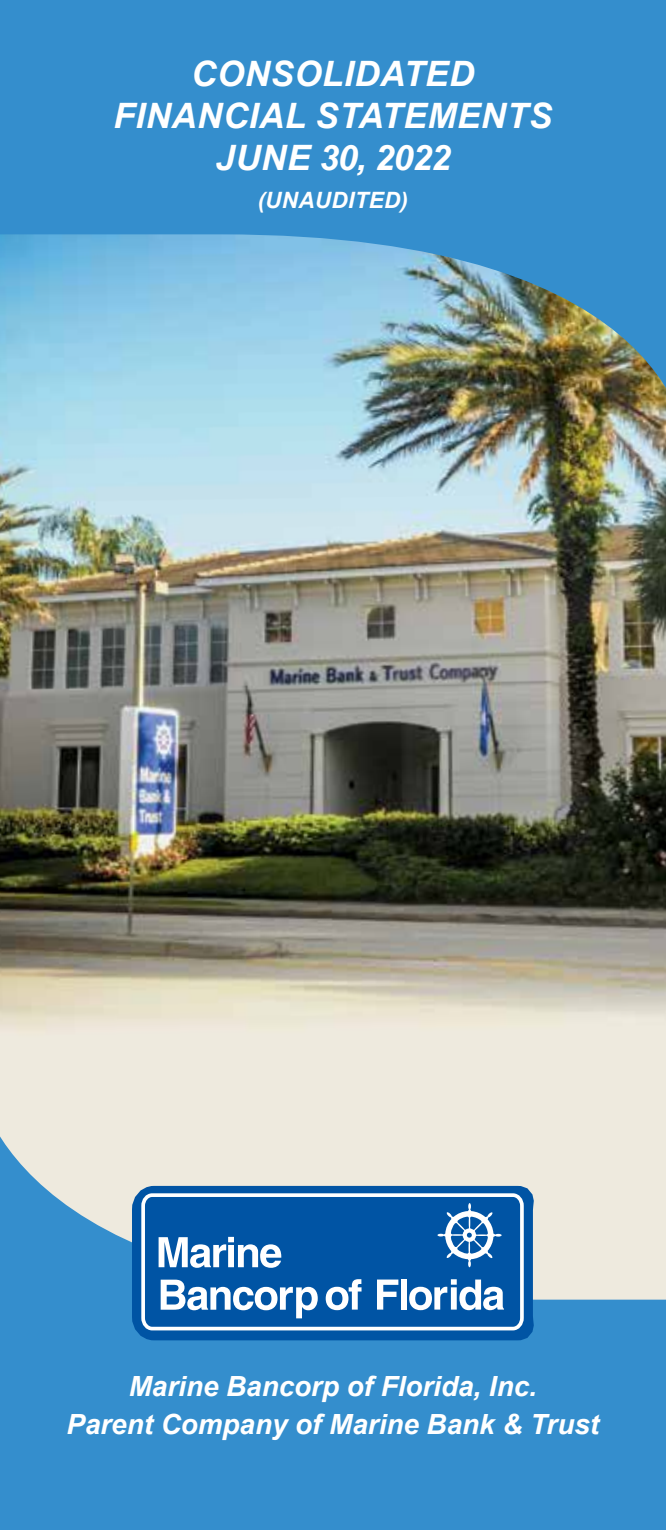
<style>
.page{position:relative;width:666px;height:1530px;background:#fff}
.page>*{position:absolute;margin:0;border:0;box-sizing:border-box;transform-origin:0 0}
.t1{font:italic 700 35px/42px "Arial";letter-spacing:.015em;color:#fff;text-align:center}
.t2{font:italic 700 27.75px/38.8px "Arial";color:#fff;text-align:center}
.t3{font:italic 700 22.5px "Arial";letter-spacing:.015em;color:#fff}
</style>
<div class="page">
<img style="left:0;top:454px;width:666px;height:626px">
<svg style="left:0;top:1080px;width:666px;height:450px;background:#76aed3"></svg>
<img style="left:0;top:0;width:666px;height:454px">
<svg style="left:119px;top:1173px;width:430px;height:181px;background:#5e97c4"></svg>
<div style="left:143px;top:1195px;width:379px;height:134px;background:#0054a4;border-radius:10px"></div>
<div style="left:141px;top:1193px;width:383px;height:137px;border:4px solid #fff;border-radius:10px"></div>
<svg style="left:437px;top:1203px;width:65px;height:64px"></svg>
<svg style="left:159px;top:1237px;width:122px;height:31px"></svg>
<svg style="left:161px;top:1280px;width:157px;height:38px"></svg>
<svg style="left:326px;top:1279px;width:36px;height:31px"></svg>
<svg style="left:377px;top:1280px;width:21px;height:30px"></svg>
<div style="left:401px;top:1280px;width:6px;height:30px;background:#fff"></div>
<svg style="left:409px;top:1279px;width:95px;height:31px"></svg>
<p class="t1" style="left:114px;top:54px;width:440px">CONSOLIDATED<br>FINANCIAL STATEMENTS<br>JUNE 30, 2022</p>
<p class="t3" style="left:258px;top:185px;width:152px">(UNAUDITED)</p>
<p class="t2" style="left:66px;top:1367px;width:534px">Marine Bancorp of Florida, Inc.<br>Parent Company of Marine Bank &amp; Trust</p>
</div>
